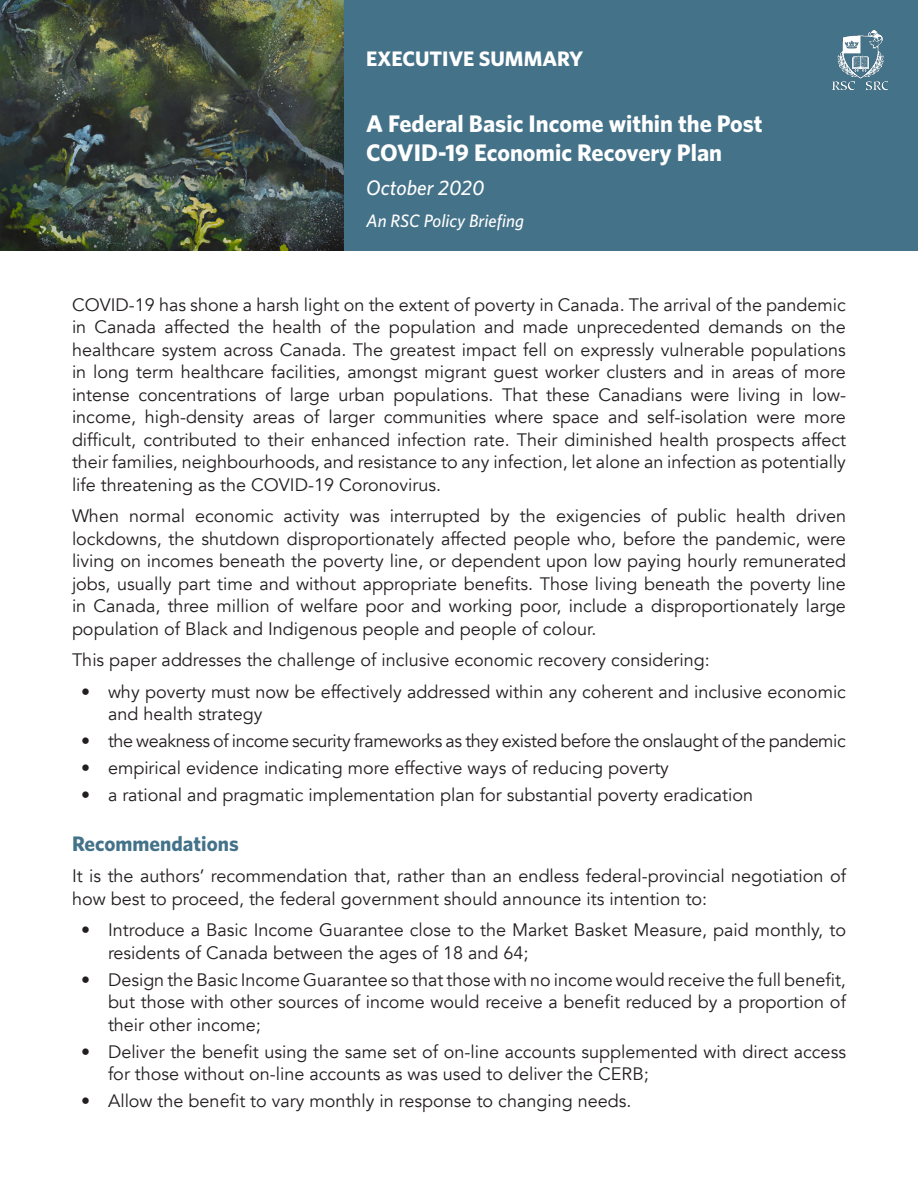
<style>
.page{position:relative;width:918px;height:1188px;background:#fff}
.page>*{position:absolute;margin:0;border:0;box-sizing:border-box;transform-origin:0 0}
.t1{font:700 24px/28.8px "Whitney";color:#fff}
.t2{font:700 21px "Whitney";color:#fff}
.Section_Heading{font:700 21px "Whitney";color:#447289}
.t3{font:italic 500 21px "Whitney";color:#fff}
.Regular_Text{font:18px/22.5px "Avenir";color:#231f20}
.Regular_Text-2{font:18px "Avenir";letter-spacing:-.02em;color:#231f20}
.t4{font:italic 500 18px "Whitney";color:#fff}
</style>
<div class="page">
<div style="left:0;top:0;width:918px;height:250px;background:#447289"></div>
<img style="left:0;top:0;width:343px;height:250px">
<img style="left:832px;top:30px;width:56px;height:60px">
<p class="t2" style="left:366px;top:45px;width:219px">EXECUTIVE SUMMARY</p>
<p class="t1" style="left:366px;top:108px;width:398px">A Federal Basic Income within the Post<br>COVID-19 Economic Recovery Plan</p>
<p class="t3" style="left:366px;top:174px;width:120px">October 2020</p>
<p class="t4" style="left:366px;top:209px;width:159px">An RSC Policy Briefing</p>
<p class="Regular_Text" style="left:72px;top:293px;width:776px;text-align:justify">COVID-19 has shone a harsh light on the extent of poverty in Canada. The arrival of the pandemic in Canada affected the health of the population and made unprecedented demands on the healthcare system across Canada. The greatest impact fell on expressly vulnerable populations in long term healthcare facilities, amongst migrant guest worker clusters and in areas of more intense concentrations of large urban populations. That these Canadians were living in low&shy;income, high-density areas of larger communities where space and self-isolation were more difficult, contributed to their enhanced infection rate. Their diminished health prospects affect their families, neighbourhoods, and resistance to any infection, let alone an infection as potentially life threatening as the COVID-19 Coronovirus.</p>
<p class="Regular_Text" style="left:72px;top:505px;width:776px;text-align:justify">When normal economic activity was interrupted by the exigencies of public health driven lockdowns, the shutdown disproportionately affected people who, before the pandemic, were living on incomes beneath the poverty line, or dependent upon low paying hourly remunerated jobs, usually part time and without appropriate benefits. Those living beneath the poverty line in Canada, three million of welfare poor and working poor, include a disproportionately large population of Black and Indigenous people and people of colour.</p>
<p class="Regular_Text" style="left:72px;top:649px;width:639px">This paper addresses the challenge of inclusive economic recovery considering:</p>
<p class="Regular_Text" style="left:108px;top:680px;width:739px;text-indent:-27px">• why poverty must now be effectively addressed within any coherent and inclusive economic and health strategy</p>
<p class="Regular_Text-2" style="left:81px;top:730px;width:766px">• the weakness of income security frameworks as they existed before the onslaught of the pandemic</p>
<p class="Regular_Text" style="left:81px;top:757px;width:590px">• empirical evidence indicating more effective ways of reducing poverty</p>
<p class="Regular_Text" style="left:81px;top:784px;width:674px">• a rational and pragmatic implementation plan for substantial poverty eradication</p>
<p class="Section_Heading" style="left:72px;top:829px;width:168px">Recommendations</p>
<p class="Regular_Text" style="left:72px;top:865px;width:776px">It is the authors’ recommendation that, rather than an endless federal-provincial negotiation of how best to proceed, the federal government should announce its intention to:</p>
<p class="Regular_Text" style="left:108px;top:919px;width:740px;text-indent:-27px">• Introduce a Basic Income Guarantee close to the Market Basket Measure, paid monthly, to residents of Canada between the ages of 18 and 64;</p>
<p class="Regular_Text" style="left:108px;top:968px;width:739px;text-align:justify;text-indent:-27px">• Design the Basic Income Guarantee so that those with no income would receive the full benefit, but those with other sources of income would receive a benefit reduced by a proportion of their other income;</p>
<p class="Regular_Text" style="left:108px;top:1040px;width:740px;text-indent:-27px">• Deliver the benefit using the same set of on-line accounts supplemented with direct access for those without on-line accounts as was used to deliver the CERB;</p>
<p class="Regular_Text" style="left:81px;top:1090px;width:552px">• Allow the benefit to vary monthly in response to changing needs.</p>
</div>
